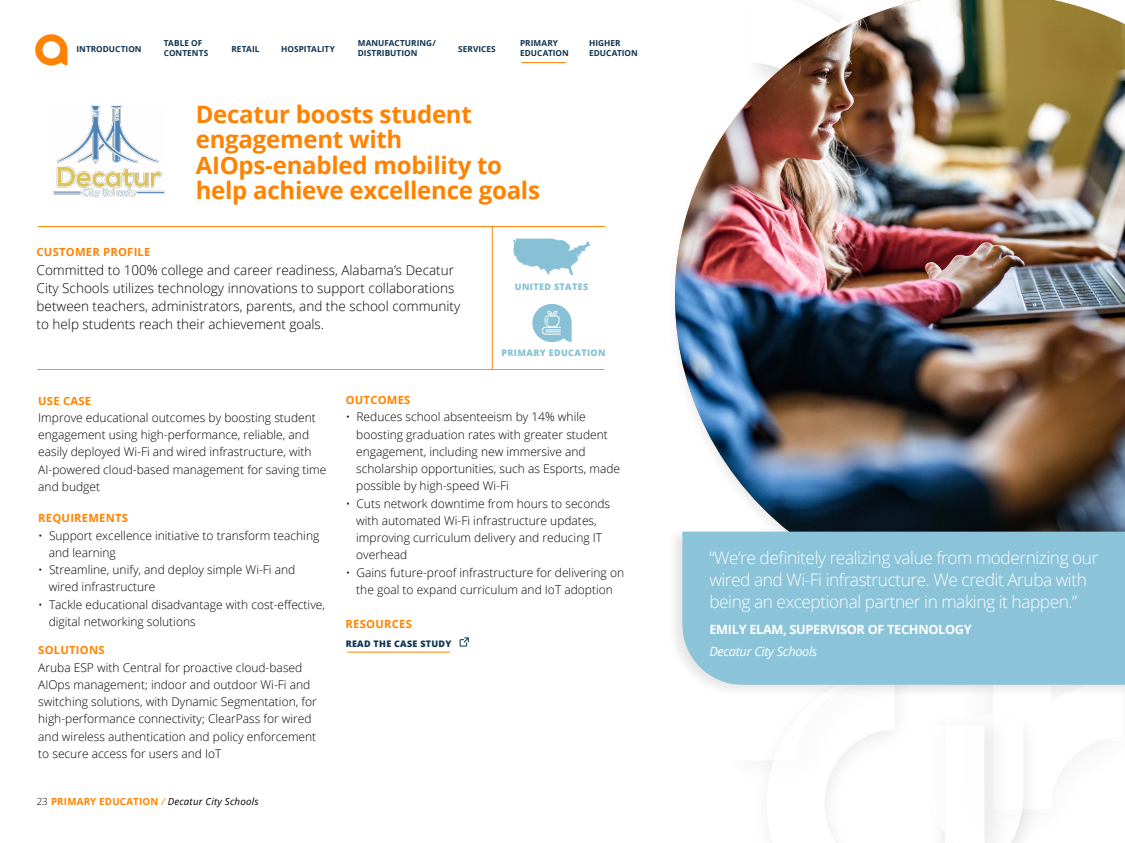
<style>
.page{position:relative;width:1125px;height:843px;background:#fff}
.page>*{position:absolute;margin:0;border:0;box-sizing:border-box;transform-origin:0 0}
.t1{font:700 24px/25.5px "Open Sans";letter-spacing:-.01em;color:#ff8200}
.t2{font:300 17.25px/21.8px "Open Sans";letter-spacing:-.025em;color:#fff}
.t3{font:300 13.5px/18px "Open Sans";color:#000}
.t4{font:700 12.75px "Open Sans";letter-spacing:-.025em;color:#fff}
.t5{font:italic 12.75px "Open Sans";letter-spacing:-.025em;color:#fff}
.t6{font:300 12px/17.2px "Open Sans";color:#000}
.t7{font:700 11.25px "Open Sans";letter-spacing:.02em;color:#ff8300}
.t8{font:italic 9.75px "Open Sans";letter-spacing:.02em;color:#000}
.t9{font:800 9px "Open Sans";letter-spacing:.04em;color:#88c1d6}
.t10{font:800 9px "Open Sans";letter-spacing:.03em;color:#0f3250}
.t11{font:700 8.25px/9.9px "Open Sans";letter-spacing:.005em;color:#0f3250}
.s1{font-weight:300;font-style:normal;color:#000101}
.s2{font-weight:700;font-style:normal;color:#ff8200}
.s3{color:#ff8200}
</style>
<div class="page">
<hr style="left:38px;top:226px;width:567px;height:1px;background:#ff8300">
<hr style="left:38px;top:369px;width:566px;height:1px;background:#ff8300">
<hr style="left:492px;top:227px;width:1px;height:143px;background:#ff8300">
<svg style="left:766px;top:730px;width:124px;height:96px"></svg>
<svg style="left:941px;top:728px;width:92px;height:115px"></svg>
<img style="left:675px;top:0;width:450px;height:526px">
<hr style="left:347px;top:652px;width:103px;height:1px;background:#ff8200">
<img style="left:53px;top:105px;width:111px;height:92px">
<div style="left:667px;top:526px;width:458px;height:172px;background:#000;opacity:.1"></div>
<div style="left:682px;top:532px;width:443px;height:153px;background:#8bc3d8"></div>
<svg style="left:513px;top:238px;width:77px;height:38px"></svg>
<svg style="left:532px;top:304px;width:40px;height:38px"></svg>
<svg style="left:35px;top:34px;width:32px;height:31px"></svg>
<hr style="left:521px;top:62px;width:45px;height:1px;background:#ff8200">
<svg style="left:459px;top:637px;width:10px;height:10px"></svg>
<p class="t11" style="left:164px;top:38px;width:46px">TABLE OF<br>CONTENTS</p>
<p class="t11" style="left:76px;top:44px;width:67px">INTRODUCTION</p>
<p class="t11" style="left:231px;top:44px;width:30px">RETAIL</p>
<p class="t11" style="left:458px;top:44px;width:39px">SERVICES</p>
<p class="t11" style="left:589px;top:38px;width:50px">HIGHER<br>EDUCATION</p>
<p class="t11" style="left:358px;top:38px;width:80px">MANUFACTURING/<br>DISTRIBUTION</p>
<p class="t11" style="left:520px;top:38px;width:50px">PRIMARY<br>EDUCATION</p>
<p class="t11" style="left:281px;top:44px;width:55px">HOSPITALITY</p>
<p class="t7" style="left:37px;top:244px;width:115px">CUSTOMER PROFILE</p>
<h1 class="t1" style="left:196px;top:100px;width:346px">Decatur boosts student engagement with<br>AIOps-enabled mobility to help achieve excellence goals</h1>
<p class="t3" style="left:37px;top:261px;width:425px">Committed to 100% college and career readiness, Alabama’s Decatur City Schools utilizes technology innovations to support collaborations between teachers, administrators, parents, and the school community to help students reach their achievement goals.</p>
<p class="t9" style="left:515px;top:279px;width:75px">UNITED STATES</p>
<p class="t9" style="left:501px;top:346px;width:106px">PRIMARY EDUCATION</p>
<p class="t7" style="left:38px;top:393px;width:54px">USE CASE</p>
<p class="t6" style="left:38px;top:409px;width:290px">Improve educational outcomes by boosting student engagement using high-performance, reliable, and easily deployed Wi-Fi and wired infrastructure, with AI-powered cloud-based management for saving time and budget</p>
<p class="t7" style="left:38px;top:510px;width:91px">REQUIREMENTS</p>
<p class="t6" style="left:49px;top:526px;width:272px;text-indent:-10px">• Support excellence initiative to transform teaching and learning</p>
<p class="t6" style="left:49px;top:561px;width:248px;text-indent:-10px">• Streamline, unify, and deploy simple Wi-Fi and wired infrastructure</p>
<p class="t6" style="left:49px;top:595px;width:278px;text-indent:-10px">• Tackle educational disadvantage with cost-effective, digital networking solutions</p>
<p class="t7" style="left:38px;top:642px;width:68px">SOLUTIONS</p>
<p class="t6" style="left:38px;top:658px;width:280px">Aruba ESP with Central for proactive cloud-based AIOps management; indoor and outdoor Wi-Fi and switching solutions, with Dynamic Segmentation, for high-performance connectivity; ClearPass for wired and wireless authentication and policy enforcement to secure access for users and IoT</p>
<p class="t8" style="left:37px;top:795px;width:223px"><span class="s1">23</span> <span class="s2">PRIMARY EDUCATION</span> <span class="s3">/</span> Decatur City Schools</p>
<p class="t7" style="left:346px;top:392px;width:66px">OUTCOMES</p>
<p class="t6" style="left:356px;top:408px;width:265px;text-indent:-10px">• Reduces school absenteeism by 14% while boosting graduation rates with greater student engagement, including new immersive and scholarship opportunities, such as Esports, made possible by high-speed Wi-Fi</p>
<p class="t6" style="left:356px;top:494px;width:255px;text-indent:-10px">• Cuts network downtime from hours to seconds with automated Wi-Fi infrastructure updates, improving curriculum delivery and reducing IT overhead</p>
<p class="t6" style="left:346px;top:563px;width:280px;text-align:center">• Gains future-proof infrastructure for delivering on the goal to expand curriculum and IoT adoption</p>
<p class="t7" style="left:346px;top:616px;width:68px">RESOURCES</p>
<p class="t10" style="left:346px;top:637px;width:107px">READ THE CASE STUDY</p>
<h2 class="t2" style="left:709px;top:547px;width:391px">“We’re definitely realizing value from modernizing our wired and Wi-Fi infrastructure. We credit Aruba with being an exceptional partner in making it happen.”</h2>
<p class="t4" style="left:709px;top:620px;width:264px">EMILY ELAM, SUPERVISOR OF TECHNOLOGY</p>
<p class="t5" style="left:709px;top:642px;width:110px">Decatur City Schools</p>
</div>
